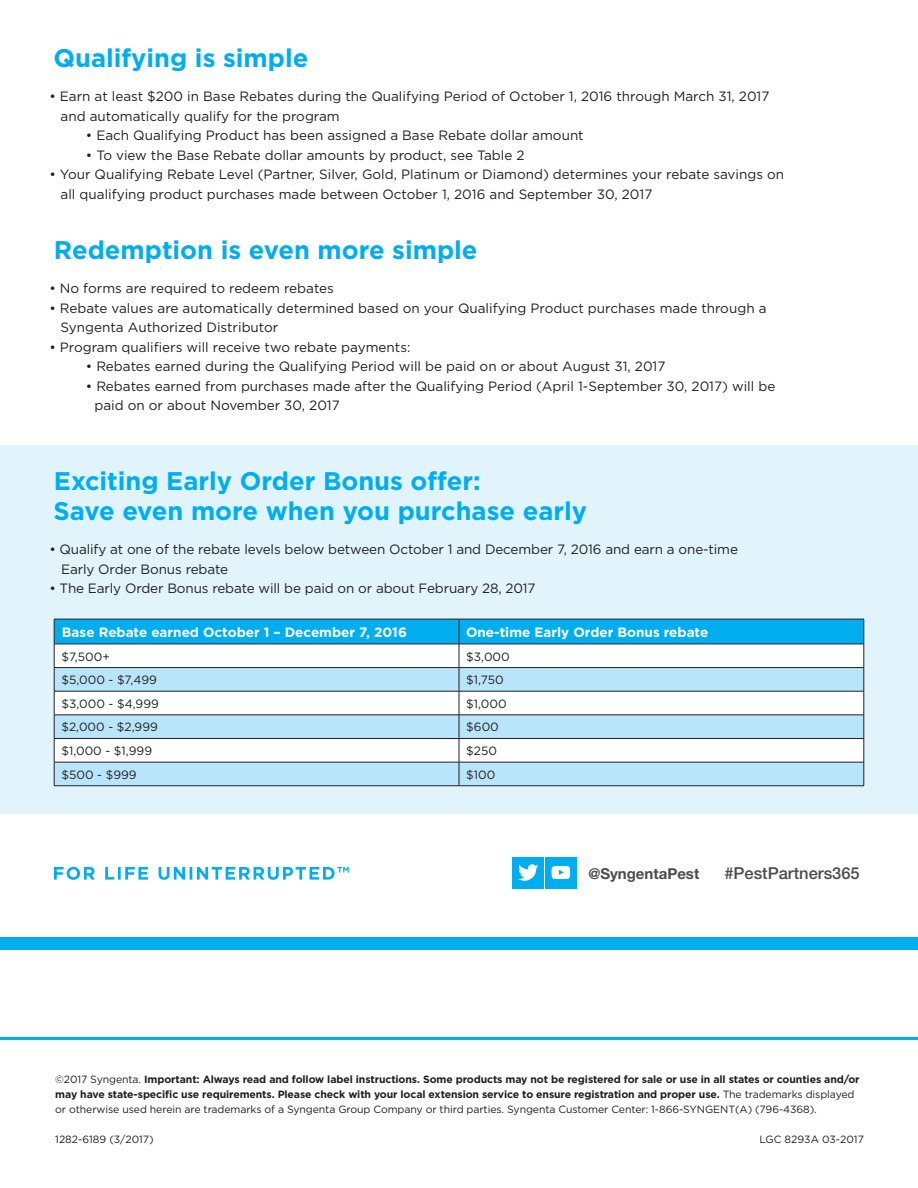
<style>
.page{position:relative;width:918px;height:1188px;background:#fff}
.page>*{position:absolute;margin:0;border:0;box-sizing:border-box;transform-origin:0 0}
.t1{font:700 25.5px/30px "Gotham";color:#00aeef}
.t2{font:500 16.5px "Helvetica Neue LT Std";color:#4b4c4d}
.t3{font:700 15px "Helvetica Neue LT Std";color:#4b4c4d}
.t4{font:13.5px/19.5px "Gotham";color:#231f20}
.t5{font:700 13.5px "Gotham";color:#fff}
.t6{font:12px "Gotham";color:#231f20}
.t7{font:700 10.5px/15px "Gotham";letter-spacing:-.01em;color:#231f20}
.t8{font:10.5px "Gotham";color:#231f20}
.s1{font-weight:400}
</style>
<div class="page">
<div style="left:0;top:445px;width:918px;height:369px;background:#e1f4fc"></div>
<svg style="left:54px;top:619px;width:811px;height:167px;background:#b3def0"></svg>
<hr style="left:54px;top:786px;width:405px;height:1px;background:#231f20">
<hr style="left:459px;top:786px;width:405px;height:1px;background:#231f20">
<svg style="left:54px;top:867px;width:295px;height:13px"></svg>
<div style="left:513px;top:857px;width:31px;height:31px;background:#00aeef"></div>
<svg style="left:518px;top:864px;width:20px;height:17px"></svg>
<div style="left:545px;top:857px;width:31px;height:31px;background:#00aeef"></div>
<svg style="left:552px;top:866px;width:18px;height:13px"></svg>
<div style="left:0;top:937px;width:918px;height:13px;background:#00aeef"></div>
<hr style="left:0;top:1037px;width:918px;height:3px;background:#00aeef">
<h1 class="t1" style="left:53px;top:43px;width:256px">Qualifying is simple</h1>
<p class="t4" style="left:61px;top:87px;width:710px;text-indent:-11px">• Earn at least $200 in Base Rebates during the Qualifying Period of October 1, 2016 through March 31, 2017 and automatically qualify for the program</p>
<p class="t4" style="left:86px;top:126px;width:499px">• Each Qualifying Product has been assigned a Base Rebate dollar amount</p>
<p class="t4" style="left:86px;top:145px;width:440px">• To view the Base Rebate dollar amounts by product, see Table 2</p>
<p class="t4" style="left:61px;top:165px;width:725px;text-indent:-11px">• Your Qualifying Rebate Level (Partner, Silver, Gold, Platinum or Diamond) determines your rebate savings on all qualifying product purchases made between October 1, 2016 and September 30, 2017</p>
<h1 class="t1" style="left:54px;top:235px;width:425px">Redemption is even more simple</h1>
<p class="t4" style="left:49px;top:279px;width:286px">• No forms are required to redeem rebates</p>
<p class="t4" style="left:61px;top:298px;width:707px;text-indent:-11px">• Rebate values are automatically determined based on your Qualifying Product purchases made through a<br>Syngenta Authorized Distributor</p>
<p class="t4" style="left:49px;top:337px;width:363px">• Program qualifiers will receive two rebate payments:</p>
<p class="t4" style="left:86px;top:357px;width:581px">• Rebates earned during the Qualifying Period will be paid on or about August 31, 2017</p>
<p class="t4" style="left:95px;top:376px;width:682px;text-indent:-9px">• Rebates earned from purchases made after the Qualifying Period (April 1-September 30, 2017) will be paid on or about November 30, 2017</p>
<h1 class="t1" style="left:54px;top:466px;width:535px">Exciting Early Order Bonus offer:<br>Save even more when you purchase early</h1>
<p class="t4" style="left:61px;top:540px;width:678px;text-indent:-12px">• Qualify at one of the rebate levels below between October 1 and December 7, 2016 and earn a one-time<br>Early Order Bonus rebate</p>
<p class="t4" style="left:49px;top:579px;width:488px">• The Early Order Bonus rebate will be paid on or about February 28, 2017</p>
<p class="t5" style="left:62px;top:623px;width:347px">Base Rebate earned October 1 – December 7, 2016</p>
<p class="t5" style="left:466px;top:623px;width:244px">One-time Early Order Bonus rebate</p>
<p class="t6" style="left:62px;top:649px;width:50px">$7,500+</p>
<p class="t6" style="left:466px;top:649px;width:45px">$3,000</p>
<p class="t6" style="left:62px;top:672px;width:97px">$5,000 - $7,499</p>
<p class="t6" style="left:466px;top:672px;width:39px">$1,750</p>
<p class="t6" style="left:62px;top:696px;width:99px">$3,000 - $4,999</p>
<p class="t6" style="left:466px;top:696px;width:42px">$1,000</p>
<p class="t6" style="left:62px;top:720px;width:98px">$2,000 - $2,999</p>
<p class="t6" style="left:466px;top:720px;width:34px">$600</p>
<p class="t6" style="left:62px;top:743px;width:92px">$1,000 - $1,999</p>
<p class="t6" style="left:466px;top:743px;width:32px">$250</p>
<p class="t6" style="left:62px;top:767px;width:77px">$500 - $999</p>
<p class="t6" style="left:466px;top:767px;width:31px">$100</p>
<p class="t3" style="left:588px;top:865px;width:112px">@SyngentaPest</p>
<p class="t2" style="left:724px;top:864px;width:137px">#PestPartners365</p>
<p class="t7" style="left:55px;top:1071px;width:806px"><span class="s1">©2017 Syngenta.</span> Important: Always read and follow label instructions. Some products may not be registered for sale or use in all states or counties and/or may have state-specific use requirements. Please check with your local extension service to ensure registration and proper use. <span class="s1">The trademarks displayed or otherwise used herein are trademarks of a Syngenta Group Company or third parties. Syngenta Customer Center: 1-866-SYNGENT(A) (796-4368).</span></p>
<p class="t8" style="left:55px;top:1132px;width:100px">1282-6189 (3/2017)</p>
<p class="t8" style="left:759px;top:1132px;width:106px">LGC 8293A 03-2017</p>
</div>
